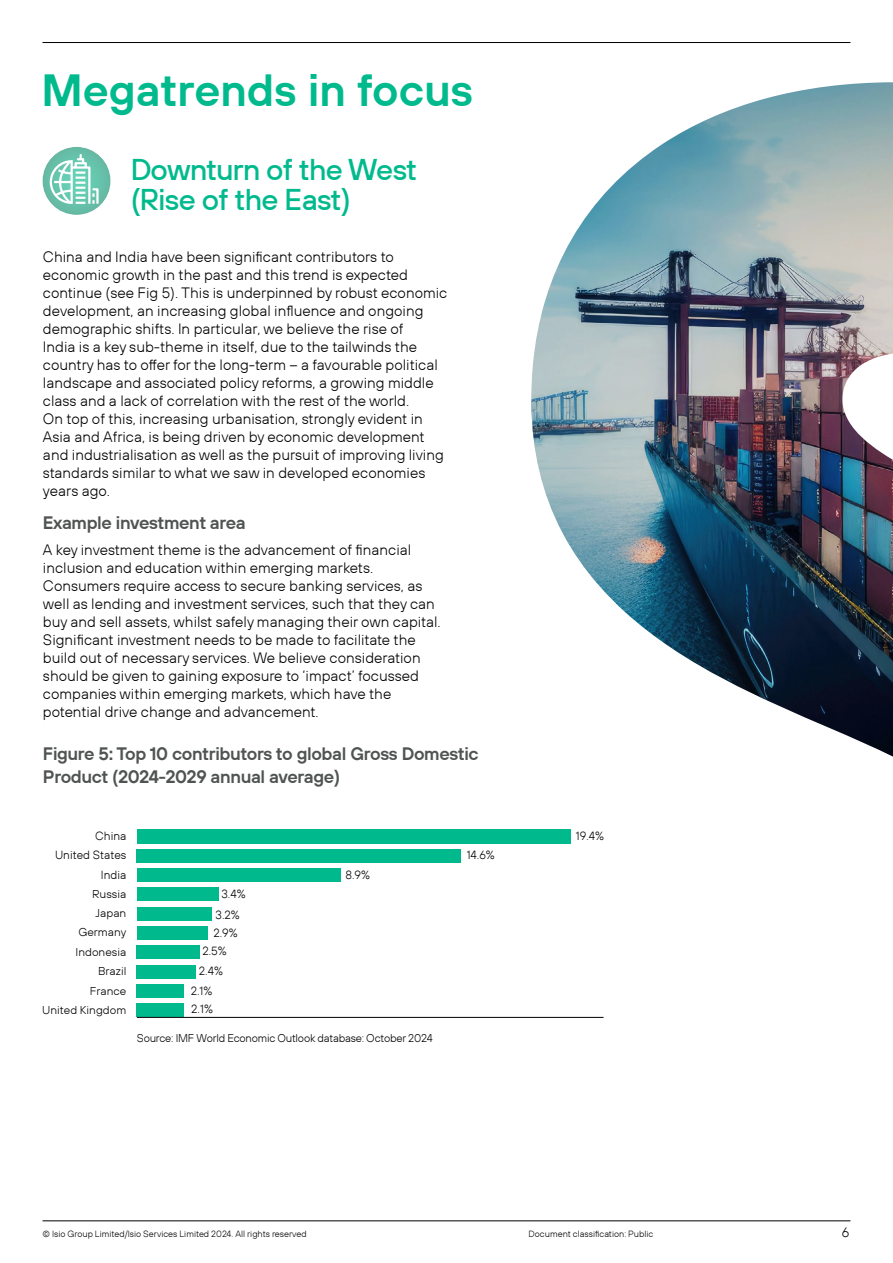
<style>
.page{position:relative;width:893px;height:1263px;background:#fff}
.page>*{position:absolute;margin:0;border:0;box-sizing:border-box;transform-origin:0 0}
.t1{font:45px "TT Hoves Dm Bd";color:#00ba8d}
.t2{font:500 30px/30px "TT Hoves";letter-spacing:-.02em;color:#00ba8d}
.t3{font:18px/22.5px "TT Hoves Dm Bd";letter-spacing:-.02em;color:#4f5453}
.t4{font:300 15px/18px "TT Hoves";color:#000}
.t5{font:300 13.5px "TT Hoves";color:#000}
.t6{font:300 11.85px/19.4px "TT Hoves";color:#000}
.t7{font:300 11.4px/19.4px "TT Hoves";color:#000;text-align:right}
.t8{font:300 11.25px "TT Hoves";letter-spacing:-.02em;color:#000}
.t9{font:300 9px "TT Hoves";color:#000}
</style>
<div class="page">
<img style="left:531px;top:82px;width:362px;height:675px">
<hr style="left:43px;top:42px;width:807px;height:1px;background:#000">
<hr style="left:43px;top:1220px;width:807px;height:1px;background:#000">
<svg style="left:42px;top:146px;width:69px;height:69px"></svg>
<svg style="left:49px;top:155px;width:51px;height:51px"></svg>
<div style="left:137px;top:829px;width:434px;height:15px;background:#00ba8d"></div>
<div style="left:137px;top:849px;width:324px;height:13px;background:#00ba8d"></div>
<div style="left:137px;top:868px;width:204px;height:14px;background:#00ba8d"></div>
<div style="left:137px;top:887px;width:81px;height:14px;background:#00ba8d"></div>
<div style="left:137px;top:907px;width:75px;height:13px;background:#00ba8d"></div>
<div style="left:137px;top:926px;width:71px;height:14px;background:#00ba8d"></div>
<div style="left:137px;top:945px;width:63px;height:14px;background:#00ba8d"></div>
<div style="left:137px;top:965px;width:59px;height:14px;background:#00ba8d"></div>
<div style="left:137px;top:984px;width:47px;height:14px;background:#00ba8d"></div>
<div style="left:137px;top:1003px;width:47px;height:14px;background:#00ba8d"></div>
<hr style="left:137px;top:1017px;width:466px;height:1px;background:#000">
<h1 class="t1" style="left:41px;top:61px;width:433px">Megatrends in focus</h1>
<h2 class="t2" style="left:130px;top:154px;width:288px">Downturn of the West (Rise of the East)</h2>
<p class="t4" style="left:43px;top:247px;width:406px">China and India have been significant contributors to economic growth in the past and this trend is expected continue (see Fig 5). This is underpinned by robust economic development, an increasing global influence and ongoing demographic shifts. In particular, we believe the rise of<br>India is a key sub-theme in itself, due to the tailwinds the country has to offer for the long-term – a favourable political landscape and associated policy reforms, a growing middle class and a lack of correlation with the rest of the world.<br>On top of this, increasing urbanisation, strongly evident in Asia and Africa, is being driven by economic development and industrialisation as well as the pursuit of improving living standards similar to what we saw in developed economies years ago.</p>
<p class="t3" style="left:43px;top:511px;width:204px">Example investment area</p>
<p class="t4" style="left:43px;top:540px;width:399px">A key investment theme is the advancement of financial inclusion and education within emerging markets.<br>Consumers require access to secure banking services, as well as lending and investment services, such that they can buy and sell assets, whilst safely managing their own capital.<br>Significant investment needs to be made to facilitate the build out of necessary services. We believe consideration should be given to gaining exposure to ‘impact’ focussed companies within emerging markets, which have the potential drive change and advancement.</p>
<p class="t3" style="left:43px;top:742px;width:437px">Figure 5: Top 10 contributors to global Gross Domestic<br>Product (2024-2029 annual average)</p>
<p class="t6" style="left:55px;top:826px;width:73px;text-align:right">China<br>United States<br>India</p>
<p class="t7" style="left:42px;top:884px;width:86px">Russia<br>Japan<br>Germany<br>Indonesia<br>Brazil<br>France<br>United Kingdom</p>
<p class="t6" style="left:345px;top:865px;width:26px">8.9%</p>
<p class="t6" style="left:216px;top:883px;width:32px;line-height:21px;text-align:center">3.4%<br>3.2%</p>
<p class="t6" style="left:202px;top:924px;width:37px;line-height:18.1px;text-indent:11px">2.9%<br>2.5%</p>
<p class="t6" style="left:191px;top:962px;width:34px;text-indent:8px">2.4%<br>2.1%<br>2.1%</p>
<p class="t8" style="left:137px;top:1031px;width:297px">Source: IMF World Economic Outlook database: October 2024</p>
<p class="t6" style="left:467px;top:845px;width:30px">14.6%</p>
<p class="t6" style="left:576px;top:826px;width:30px">19.4%</p>
<p class="t9" style="left:43px;top:1228px;width:266px">© Isio Group Limited/Isio Services Limited 2024. All rights reserved</p>
<p class="t9" style="left:529px;top:1228px;width:126px">Document classification: Public</p>
<p class="t5" style="left:842px;top:1224px;width:9px">6</p>
</div>
